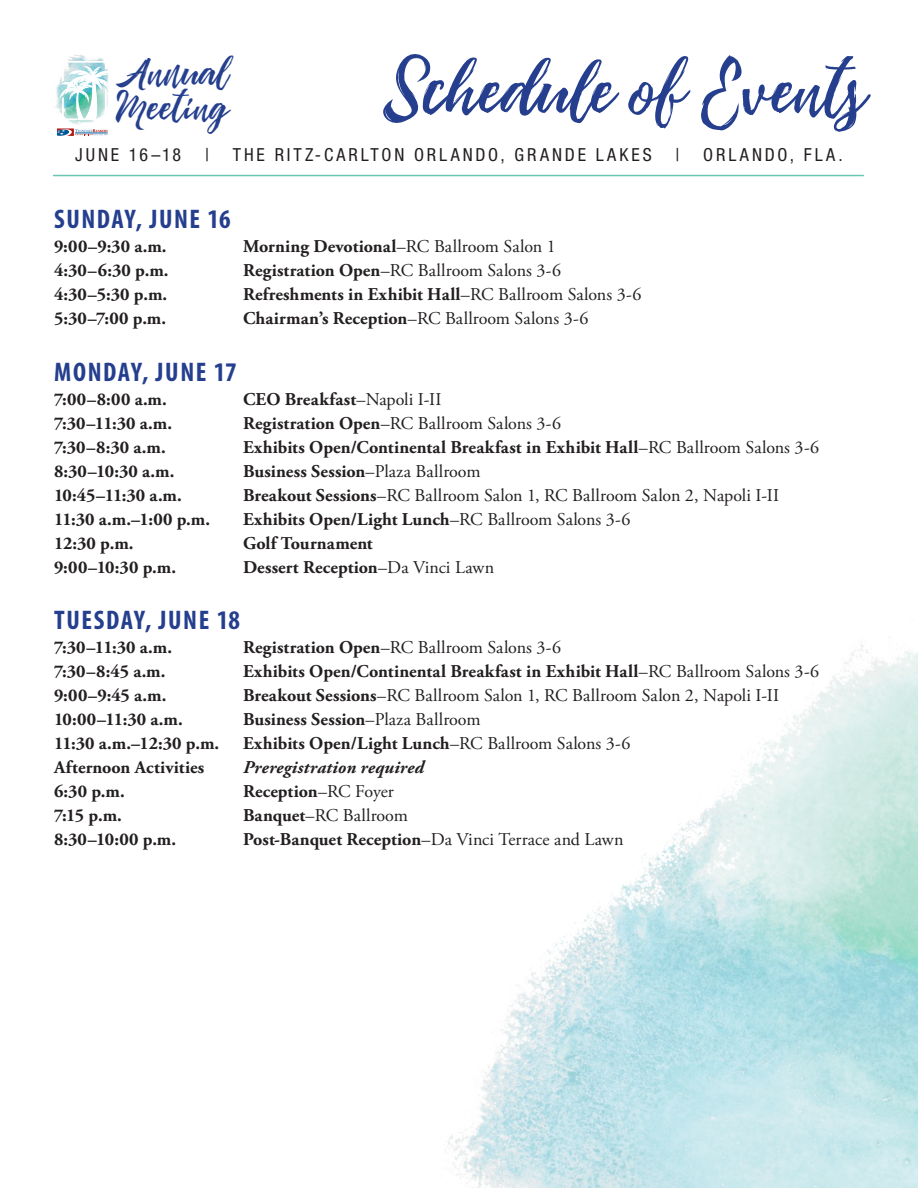
<style>
.page{position:relative;width:918px;height:1188px;background:#fff}
.page>*{position:absolute;margin:0;border:0;box-sizing:border-box;transform-origin:0 0}
.t1{font:54px "Pennello Free Demo Script";letter-spacing:-.005em;color:#253f8e}
.t2{font:29.4px "Pennello Free Demo Script";color:#253f8e}
.t3{font:700 condensed 27px "Myriad Pro";letter-spacing:.055em;color:#253f8e}
.t4{font:700 18px "Adobe Garamond Pro";letter-spacing:.005em;color:#231f20}
.t5{font:18px "Adobe Garamond Pro";color:#231f20}
.t6{font:condensed 18px "Helvetica Neue LT Std";letter-spacing:.16em;color:#231f20}
.t7{font:italic 700 18px "Adobe Garamond Pro";letter-spacing:.01em;color:#231f20}
.s1{font-weight:400}
.s2{font-weight:700}
</style>
<div class="page">
<img style="left:447px;top:644px;width:471px;height:544px">
<hr style="left:54px;top:175px;width:809px;height:1px;background:#68c6b2">
<img style="left:54px;top:54px;width:55px;height:71px">
<svg style="left:57px;top:128px;width:52px;height:8px"></svg>
<p class="t1" style="left:383px;top:63px;width:482px">Schedule of Events</p>
<p class="t2" style="left:116px;top:57px;width:113px">Annual</p>
<p class="t2" style="left:116px;top:93px;width:113px">Meeting</p>
<p class="t6" style="left:75px;top:145px;width:108px">JUNE 16–18</p>
<p class="t6" style="left:205px;top:145px;width:5px">|</p>
<p class="t6" style="left:233px;top:145px;width:420px">THE RITZ-CARLTON ORLANDO, GRANDE LAKES</p>
<p class="t6" style="left:676px;top:145px;width:5px">|</p>
<p class="t6" style="left:703px;top:145px;width:141px">ORLANDO, FLA.</p>
<p class="t3" style="left:54px;top:202px;width:178px">SUNDAY, JUNE 16</p>
<p class="t4" style="left:54px;top:236px;width:114px">9:00–9:30 a.m.</p>
<p class="t4" style="left:243px;top:236px;width:314px">Morning Devotional<span class="s1">–RC Ballroom Salon 1</span></p>
<p class="t4" style="left:54px;top:260px;width:116px">4:30–6:30 p.m.</p>
<p class="t5" style="left:243px;top:260px;width:320px"><span class="s2">Registration Open</span>–RC Ballroom Salons 3-6</p>
<p class="t4" style="left:54px;top:284px;width:115px">4:30–5:30 p.m.</p>
<p class="t4" style="left:243px;top:284px;width:400px">Refreshments in Exhibit Hall<span class="s1">–RC Ballroom Salons 3-6</span></p>
<p class="t4" style="left:54px;top:308px;width:114px">5:30–7:00 p.m.</p>
<p class="t5" style="left:243px;top:308px;width:347px"><span class="s2">Chairman’s Reception</span>–RC Ballroom Salons 3-6</p>
<p class="t3" style="left:54px;top:355px;width:184px">MONDAY, JUNE 17</p>
<p class="t4" style="left:54px;top:389px;width:114px">7:00–8:00 a.m.</p>
<p class="t4" style="left:243px;top:389px;width:200px">CEO Breakfast<span class="s1">–Napoli I-II</span></p>
<p class="t4" style="left:54px;top:413px;width:120px">7:30–11:30 a.m.</p>
<p class="t5" style="left:243px;top:412px;width:320px"><span class="s2">Registration Open</span>–RC Ballroom Salons 3-6</p>
<p class="t4" style="left:54px;top:437px;width:113px">7:30–8:30 a.m.</p>
<p class="t4" style="left:243px;top:437px;width:578px">Exhibits Open/Continental Breakfast in Exhibit Hall<span class="s1">–RC Ballroom Salons 3-6</span></p>
<p class="t4" style="left:54px;top:461px;width:122px">8:30–10:30 a.m.</p>
<p class="t4" style="left:243px;top:461px;width:239px">Business Session<span class="s1">–Plaza Ballroom</span></p>
<p class="t4" style="left:54px;top:485px;width:129px">10:45–11:30 a.m.</p>
<p class="t5" style="left:243px;top:484px;width:538px"><span class="s2">Breakout Sessions</span>–RC Ballroom Salon 1, RC Ballroom Salon 2, Napoli I-II</p>
<p class="t4" style="left:54px;top:509px;width:158px">11:30 a.m.–1:00 p.m.</p>
<p class="t4" style="left:243px;top:509px;width:389px">Exhibits Open/Light Lunch<span class="s1">–RC Ballroom Salons 3-6</span></p>
<p class="t4" style="left:54px;top:533px;width:81px">12:30 p.m.</p>
<p class="t4" style="left:243px;top:533px;width:131px">Golf Tournament</p>
<p class="t4" style="left:54px;top:557px;width:124px">9:00–10:30 p.m.</p>
<p class="t4" style="left:243px;top:557px;width:253px">Dessert Reception<span class="s1">–Da Vinci Lawn</span></p>
<p class="t3" style="left:54px;top:603px;width:187px">TUESDAY, JUNE 18</p>
<p class="t4" style="left:54px;top:637px;width:120px">7:30–11:30 a.m.</p>
<p class="t5" style="left:243px;top:637px;width:320px"><span class="s2">Registration Open</span>–RC Ballroom Salons 3-6</p>
<p class="t4" style="left:54px;top:661px;width:113px">7:30–8:45 a.m.</p>
<p class="t4" style="left:243px;top:661px;width:578px">Exhibits Open/Continental Breakfast in Exhibit Hall<span class="s1">–RC Ballroom Salons 3-6</span></p>
<p class="t4" style="left:54px;top:685px;width:114px">9:00–9:45 a.m.</p>
<p class="t5" style="left:243px;top:685px;width:538px"><span class="s2">Breakout Sessions</span>–RC Ballroom Salon 1, RC Ballroom Salon 2, Napoli I-II</p>
<p class="t4" style="left:54px;top:709px;width:130px">10:00–11:30 a.m.</p>
<p class="t4" style="left:243px;top:709px;width:239px">Business Session<span class="s1">–Plaza Ballroom</span></p>
<p class="t4" style="left:54px;top:733px;width:167px">11:30 a.m.–12:30 p.m.</p>
<p class="t4" style="left:243px;top:733px;width:389px">Exhibits Open/Light Lunch<span class="s1">–RC Ballroom Salons 3-6</span></p>
<p class="t4" style="left:54px;top:757px;width:152px">Afternoon Activities</p>
<p class="t7" style="left:243px;top:757px;width:183px">Preregistration required</p>
<p class="t4" style="left:54px;top:781px;width:72px">6:30 p.m.</p>
<p class="t4" style="left:243px;top:781px;width:152px">Reception<span class="s1">–RC Foyer</span></p>
<p class="t4" style="left:54px;top:805px;width:69px">7:15 p.m.</p>
<p class="t5" style="left:243px;top:805px;width:166px"><span class="s2">Banquet</span>–RC Ballroom</p>
<p class="t4" style="left:54px;top:829px;width:124px">8:30–10:00 p.m.</p>
<p class="t5" style="left:243px;top:829px;width:382px"><span class="s2">Post-Banquet Reception</span>–Da Vinci Terrace and Lawn</p>
</div>
